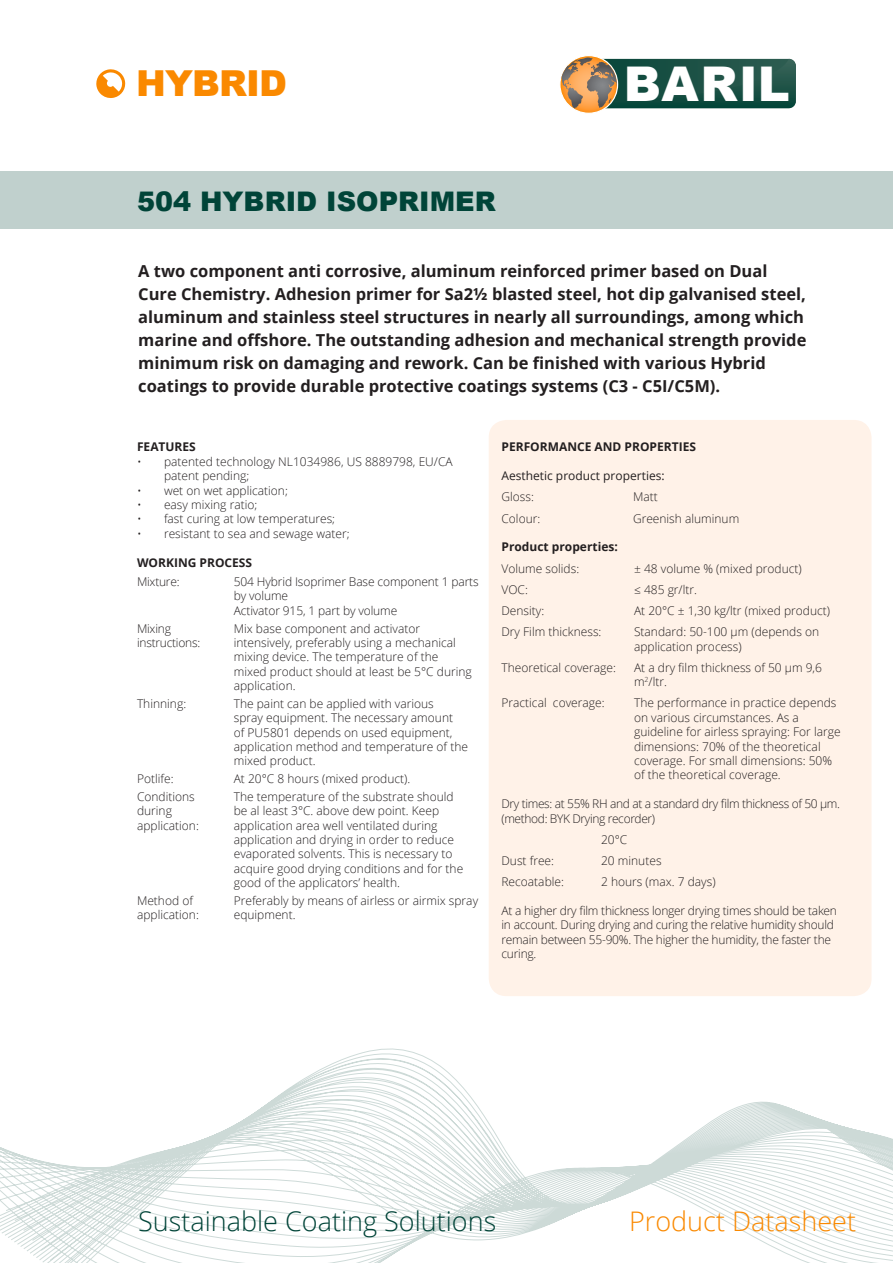
<style>
.page{position:relative;width:893px;height:1263px;background:#fff}
.page>*{position:absolute;margin:0;border:0;box-sizing:border-box;transform-origin:0 0}
.t1{font:900 47.85px "Arial";letter-spacing:.015em;color:#fff}
.t2{font:900 35.85px "Arial";letter-spacing:-.025em;color:#fa8900}
.t3{font:300 27px "Open Sans";color:#004438}
.t4{font:900 27px "Arial";color:#004438}
.t5{font:300 27px "Open Sans";color:#fa8900}
.t6{font:700 16.5px/23.1px "Open Sans";color:#231f20}
.t7{font:300 12px/14.4px "Open Sans";color:#231f20}
.t8{font:300 12px/14.4px "Open Sans";letter-spacing:-.02em;color:#231f20}
.t9{font:300 12px/14.4px "Open Sans";letter-spacing:-.03em;color:#231f20}
.t10{font:700 12px "Open Sans";color:#231f20}
.t11{font:12px "Open Sans";color:#231f20}
</style>
<div class="page">
<div style="left:0;top:171px;width:893px;height:58px;background:#c0d0cd"></div>
<svg style="left:96px;top:69px;width:30px;height:29px"></svg>
<svg style="left:0;top:1048px;width:893px;height:215px"></svg>
<svg style="left:560px;top:56px;width:58px;height:57px"></svg>
<div style="left:559px;top:55px;width:59px;height:59px;border:1px solid #fff;border-radius:50%"></div>
<svg style="left:561px;top:57px;width:235px;height:51px"></svg>
<div style="left:489px;top:420px;width:382px;height:576px;background:#fff2e8;border-radius:18px"></div>
<p class="t2" style="left:136px;top:57px;width:152px">HYBRID</p>
<p class="t1" style="left:624px;top:49px;width:167px">BARIL</p>
<p class="t4" style="left:137px;top:182px;width:360px">504 HYBRID ISOPRIMER</p>
<p class="t6" style="left:138px;top:259px;width:670px">A two component anti corrosive, aluminum reinforced primer based on Dual Cure Chemistry. Adhesion primer for Sa2½ blasted steel, hot dip galvanised steel, aluminum and stainless steel structures in nearly all surroundings, among which marine and offshore. The outstanding adhesion and mechanical strength provide minimum risk on damaging and rework. Can be finished with various Hybrid coatings to provide durable protective coatings systems (C3 - C5I/C5M).</p>
<p class="t10" style="left:137px;top:439px;width:60px">FEATURES</p>
<p class="t7" style="left:164px;top:454px;width:290px;text-indent:-27px">• patented technology NL1034986, US 8889798, EU/CA patent pending;</p>
<p class="t7" style="left:137px;top:483px;width:152px">• wet on wet application;</p>
<p class="t7" style="left:137px;top:497px;width:122px">• easy mixing ratio;</p>
<p class="t7" style="left:137px;top:512px;width:200px">• fast curing at low temperatures;</p>
<p class="t7" style="left:137px;top:526px;width:214px">• resistant to sea and sewage water;</p>
<p class="t10" style="left:137px;top:554px;width:117px">WORKING PROCESS</p>
<p class="t8" style="left:137px;top:574px;width:44px">Mixture:</p>
<p class="t7" style="left:234px;top:574px;width:247px">504 Hybrid Isoprimer Base component 1 parts by volume</p>
<p class="t7" style="left:234px;top:603px;width:165px">Activator 915, 1 part by volume</p>
<p class="t8" style="left:137px;top:621px;width:65px">Mixing instructions:</p>
<p class="t7" style="left:234px;top:621px;width:240px">Mix base component and activator intensively, preferably using a mechanical mixing device. The temperature of the mixed product should at least be 5°C during application.</p>
<p class="t7" style="left:137px;top:696px;width:51px">Thinning:</p>
<p class="t7" style="left:234px;top:696px;width:236px">The paint can be applied with various<br>spray equipment. The necessary amount<br>of PU5801 depends on used equipment, application method and temperature of the mixed product.</p>
<p class="t7" style="left:137px;top:771px;width:38px">Potlife:</p>
<p class="t7" style="left:234px;top:771px;width:178px">At 20°C 8 hours (mixed product).</p>
<p class="t7" style="left:137px;top:789px;width:59px">Conditions</p>
<p class="t7" style="left:137px;top:803px;width:63px">during application:</p>
<p class="t7" style="left:234px;top:789px;width:231px">The temperature of the substrate should be al least 3°C. above dew point. Keep application area well ventilated during application and drying in order to reduce evaporated solvents. This is necessary to acquire good drying conditions and for the good of the applicators’ health.</p>
<p class="t7" style="left:137px;top:893px;width:63px">Method of application:</p>
<p class="t7" style="left:234px;top:893px;width:246px">Preferably by means of airless or airmix spray equipment.</p>
<p class="t10" style="left:501px;top:439px;width:196px">PERFORMANCE AND PROPERTIES</p>
<p class="t11" style="left:501px;top:468px;width:165px">Aesthetic product properties:</p>
<p class="t7" style="left:501px;top:489px;width:34px">Gloss:</p>
<p class="t7" style="left:633px;top:489px;width:26px">Matt</p>
<p class="t7" style="left:501px;top:511px;width:40px">Colour:</p>
<p class="t7" style="left:633px;top:511px;width:108px">Greenish aluminum</p>
<p class="t10" style="left:501px;top:539px;width:118px">Product properties:</p>
<p class="t7" style="left:501px;top:561px;width:79px">Volume solids:</p>
<p class="t7" style="left:634px;top:561px;width:169px">± 48 volume % (mixed product)</p>
<p class="t7" style="left:501px;top:582px;width:28px">VOC:</p>
<p class="t7" style="left:634px;top:582px;width:64px">≤ 485 gr/ltr.</p>
<p class="t7" style="left:501px;top:603px;width:44px">Density:</p>
<p class="t7" style="left:634px;top:603px;width:198px">At 20°C ± 1,30 kg/ltr (mixed product)</p>
<p class="t7" style="left:501px;top:624px;width:101px">Dry Film thickness:</p>
<p class="t7" style="left:634px;top:624px;width:187px">Standard: 50-100 μm (depends on application process)</p>
<p class="t7" style="left:501px;top:660px;width:116px">Theoretical coverage:</p>
<p class="t7" style="left:634px;top:660px;width:190px">At a dry film thickness of 50 μm 9,6 m<sup>2</sup>/ltr.</p>
<p class="t7" style="left:501px;top:695px;width:105px">Practical coverage:</p>
<p class="t7" style="left:634px;top:695px;width:208px">The performance in practice depends on various circumstances. As a guideline for airless spraying: For large dimensions: 70% of the theoretical coverage. For small dimensions: 50% of the theoretical coverage.</p>
<p class="t9" style="left:501px;top:796px;width:340px">Dry times: at 55% RH and at a standard dry film thickness of 50 μm. (method: BYK Drying recorder)</p>
<p class="t7" style="left:601px;top:832px;width:28px">20°C</p>
<p class="t7" style="left:501px;top:853px;width:54px">Dust free:</p>
<p class="t7" style="left:601px;top:853px;width:62px">20 minutes</p>
<p class="t7" style="left:501px;top:874px;width:64px">Recoatable:</p>
<p class="t7" style="left:601px;top:874px;width:116px">2 hours (max. 7 days)</p>
<p class="t8" style="left:501px;top:903px;width:337px">At a higher dry film thickness longer drying times should be taken in account. During drying and curing the relative humidity should remain between 55-90%. The higher the humidity, the faster the curing.</p>
<p class="t3" style="left:138px;top:1203px;width:360px">Sustainable Coating Solutions</p>
<p class="t5" style="left:629px;top:1203px;width:228px">Product Datasheet</p>
</div>
